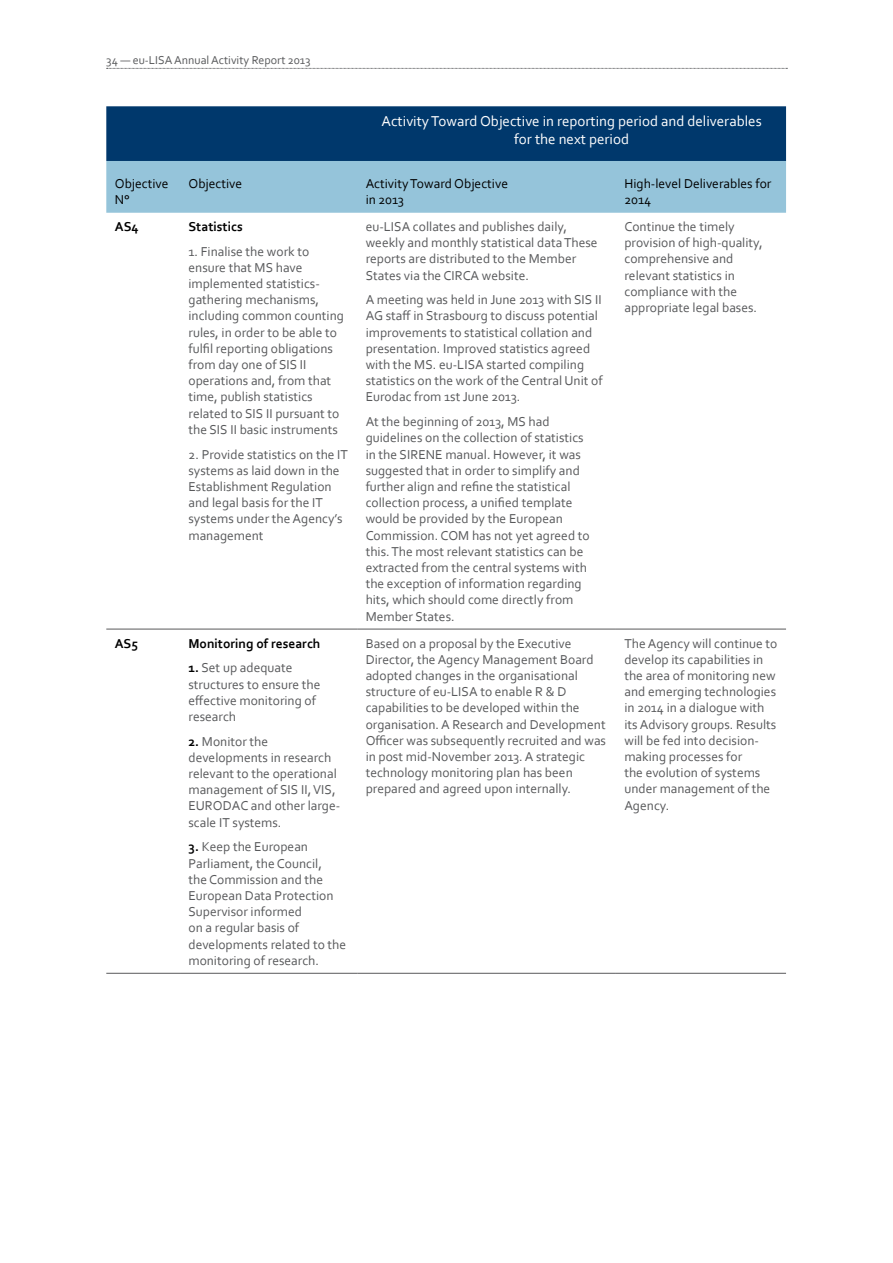
<style>
.page{position:relative;width:893px;height:1263px;background:#fff}
.page>*{position:absolute;margin:0;border:0;box-sizing:border-box;transform-origin:0 0}
.t1{font:15px/18px "Corbel";color:#fff;text-align:center}
.t2{font:13.5px/16.2px "Corbel";color:#58595b}
.t3{font:13.5px/16.2px "Corbel";color:#000}
.t4{font:700 13.5px "Corbel";color:#000}
.t5{font:12px "Corbel";color:#58595b}
.s1{font-weight:700;color:#000}
</style>
<div class="page">
<svg style="left:107px;top:68px;width:680px;height:1px"></svg>
<svg style="left:106px;top:106px;width:680px;height:107px;background:#497ca2"></svg>
<hr style="left:106px;top:629px;width:74px;height:1px;background:#58595b">
<hr style="left:180px;top:629px;width:177px;height:1px;background:#58595b">
<hr style="left:357px;top:629px;width:259px;height:1px;background:#58595b">
<hr style="left:616px;top:629px;width:170px;height:1px;background:#58595b">
<hr style="left:106px;top:973px;width:74px;height:1px;background:#58595b">
<hr style="left:180px;top:973px;width:177px;height:1px;background:#58595b">
<hr style="left:357px;top:973px;width:259px;height:1px;background:#58595b">
<hr style="left:616px;top:973px;width:170px;height:1px;background:#58595b">
<p class="t5" style="left:106px;top:52px;width:206px">34 — eu-LISA Annual Activity Report 2013</p>
<p class="t1" style="left:382px;top:112px;width:382px">Activity Toward Objective in reporting period and deliverables for the next period</p>
<p class="t3" style="left:115px;top:175px;width:55px">Objective<br>N°</p>
<p class="t3" style="left:188px;top:175px;width:55px">Objective</p>
<p class="t3" style="left:366px;top:175px;width:144px">Activity Toward Objective in 2013</p>
<p class="t3" style="left:624px;top:175px;width:148px">High-level Deliverables for<br>2014</p>
<p class="t4" style="left:115px;top:218px;width:25px">AS4</p>
<p class="t4" style="left:188px;top:218px;width:56px">Statistics</p>
<p class="t2" style="left:188px;top:243px;width:157px">1. Finalise the work to ensure that MS have implemented statistics&shy;gathering mechanisms, including common counting rules, in order to be able to fulfil reporting obligations from day one of SIS II operations and, from that time, publish statistics related to SIS II pursuant to the SIS II basic instruments</p>
<p class="t2" style="left:188px;top:446px;width:161px">2. Provide statistics on the IT systems as laid down in the<br>Establishment Regulation and legal basis for the IT systems under the Agency’s management</p>
<p class="t2" style="left:366px;top:218px;width:233px">eu-LISA collates and publishes daily, weekly and monthly statistical data These reports are distributed to the Member States via the CIRCA website.</p>
<p class="t2" style="left:366px;top:291px;width:239px">A meeting was held in June 2013 with SIS II AG staff in Strasbourg to discuss potential improvements to statistical collation and presentation. Improved statistics agreed with the MS. eu-LISA started compiling statistics on the work of the Central Unit of Eurodac from 1st June 2013.</p>
<p class="t2" style="left:366px;top:413px;width:226px">At the beginning of 2013, MS had guidelines on the collection of statistics in the SIRENE manual. However, it was suggested that in order to simplify and further align and refine the statistical collection process, a unified template would be provided by the European Commission. COM has not yet agreed to this. The most relevant statistics can be extracted from the central systems with the exception of information regarding hits, which should come directly from Member States.</p>
<p class="t2" style="left:624px;top:218px;width:140px">Continue the timely provision of high-quality, comprehensive and relevant statistics in compliance with the appropriate legal bases.</p>
<p class="t4" style="left:115px;top:635px;width:25px">AS5</p>
<p class="t4" style="left:188px;top:635px;width:134px">Monitoring of research</p>
<p class="t2" style="left:188px;top:659px;width:134px"><span class="s1">1.</span> Set up adequate structures to ensure the effective monitoring of research</p>
<p class="t2" style="left:188px;top:733px;width:153px"><span class="s1">2.</span> Monitor the developments in research relevant to the operational management of SIS II, VIS,<br>EURODAC and other large&shy;scale IT systems.</p>
<p class="t2" style="left:188px;top:838px;width:159px"><span class="s1">3.</span> Keep the European<br>Parliament, the Council,<br>the Commission and the<br>European Data Protection<br>Supervisor informed<br>on a regular basis of developments related to the monitoring of research.</p>
<p class="t2" style="left:366px;top:635px;width:242px">Based on a proposal by the Executive Director, the Agency Management Board adopted changes in the organisational structure of eu-LISA to enable R &amp; D capabilities to be developed within the organisation. A Research and Development Officer was subsequently recruited and was in post mid-November 2013. A strategic technology monitoring plan has been prepared and agreed upon internally.</p>
<p class="t2" style="left:624px;top:635px;width:155px">The Agency will continue to develop its capabilities in the area of monitoring new and emerging technologies in 2014 in a dialogue with its Advisory groups. Results will be fed into decision&shy;making processes for<br>the evolution of systems under management of the<br>Agency.</p>
</div>
